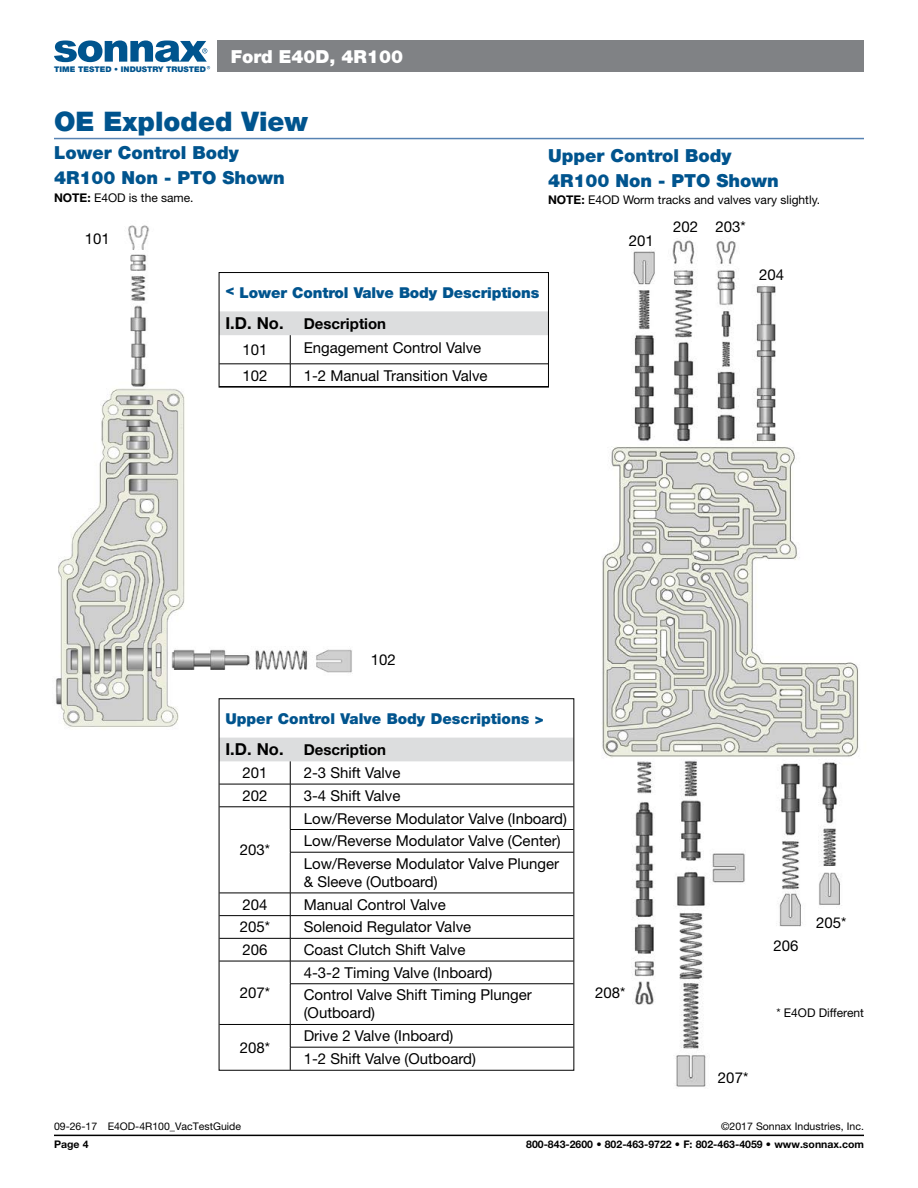
<style>
.page{position:relative;width:918px;height:1188px;background:#fff}
.page>*{position:absolute;margin:0;border:0;box-sizing:border-box;transform-origin:0 0}
.t1{font:900 27px "Helvetica Neue LT Std";color:#00548e}
.t2{font:900 18px/24.9px "Helvetica Neue LT Std";color:#00548e}
.t3{font:900 18px "Helvetica Neue LT Std";color:#fff}
.t4{font:15px/22.6px "Helvetica Neue LT Std";color:#000}
.t5{font:900 15px/31.2px "Helvetica Neue LT Std";letter-spacing:-.01em;color:#00548e}
.t6{font:12px "Helvetica Neue LT Std";color:#000}
.t7{font:700 10.5px "Helvetica Neue LT Std";color:#000}
.t8{font:10.5px "Helvetica Neue LT Std";color:#000}
.t9{font:900 7.8px "Helvetica Neue LT Std";color:#00548e}
.s1{font-weight:700}
.s2{font-weight:700;font-size:16.5px;color:#000}
.s3{font-weight:700;color:#000}
</style>
<div class="page">
<div style="left:217px;top:41px;width:647px;height:31px;background:#808285"></div>
<hr style="left:54px;top:1135px;width:810px;height:1px;background:#000">
<svg style="left:54px;top:40px;width:156px;height:29px"></svg>
<hr style="left:54px;top:138px;width:810px;height:1px;background:#5783b3">
<img style="left:574px;top:240px;width:285px;height:847px">
<img style="left:56px;top:225px;width:320px;height:541px">
<div style="left:219px;top:699px;width:355px;height:371px;background:#fff"></div>
<svg style="left:221px;top:738px;width:351px;height:114px"></svg>
<hr style="left:290px;top:852px;width:283px;height:1px;background:#000">
<hr style="left:290px;top:852px;width:1px;height:41px;background:#000">
<hr style="left:219px;top:893px;width:71px;height:1px;background:#000">
<hr style="left:290px;top:893px;width:283px;height:1px;background:#000">
<hr style="left:219px;top:915px;width:71px;height:1px;background:#000">
<hr style="left:290px;top:915px;width:283px;height:1px;background:#000">
<hr style="left:219px;top:938px;width:71px;height:1px;background:#000">
<hr style="left:290px;top:938px;width:283px;height:1px;background:#000">
<hr style="left:219px;top:961px;width:71px;height:1px;background:#000">
<hr style="left:290px;top:961px;width:283px;height:1px;background:#000">
<svg style="left:290px;top:893px;width:1px;height:91px"></svg>
<hr style="left:290px;top:984px;width:283px;height:1px;background:#000">
<hr style="left:290px;top:984px;width:1px;height:40px;background:#000">
<hr style="left:219px;top:1024px;width:71px;height:1px;background:#000">
<hr style="left:290px;top:1024px;width:283px;height:1px;background:#000">
<hr style="left:290px;top:1047px;width:283px;height:1px;background:#000">
<svg style="left:290px;top:1025px;width:1px;height:44px"></svg>
<div style="left:219px;top:273px;width:329px;height:114px;background:#fff"></div>
<svg style="left:221px;top:311px;width:326px;height:74px"></svg>
<div style="left:219px;top:272px;width:330px;height:115px;border:1px solid #000"></div>
<p class="t3" style="left:231px;top:46px;width:174px">Ford E40D, 4R100</p>
<p class="t9" style="left:54px;top:64px;width:153px">TIME TESTED • INDUSTRY TRUSTED</p>
<h1 class="t1" style="left:54px;top:105px;width:256px">OE Exploded View</h1>
<p class="t2" style="left:54px;top:141px;width:232px">Lower Control Body<br>4R100 Non - PTO Shown</p>
<p class="t6" style="left:54px;top:191px;width:141px"><span class="s1">NOTE:</span> E4OD is the same.</p>
<p class="t4" style="left:85px;top:227px;width:27px">101</p>
<p class="t5" style="left:225px;top:277px;width:315px">&lt; Lower Control Valve Body Descriptions<br><span class="s2">I.D. No.</span> <span class="s3">Description</span></p>
<p class="t4" style="left:242px;top:338px;width:27px">101</p>
<p class="t4" style="left:304px;top:337px;width:179px">Engagement Control Valve</p>
<p class="t4" style="left:242px;top:364px;width:27px">102</p>
<p class="t4" style="left:304px;top:364px;width:185px">1-2 Manual Transition Valve</p>
<p class="t2" style="left:548px;top:143px;width:232px">Upper Control Body<br>4R100 Non - PTO Shown</p>
<p class="t6" style="left:548px;top:193px;width:274px"><span class="s1">NOTE:</span> E4OD Worm tracks and valves vary slightly.</p>
<p class="t4" style="left:629px;top:229px;width:27px">201</p>
<p class="t4" style="left:673px;top:215px;width:74px">202 203*</p>
<p class="t4" style="left:759px;top:264px;width:27px">204</p>
<p class="t4" style="left:371px;top:648px;width:27px">102</p>
<p class="t5" style="left:225px;top:703px;width:320px">Upper Control Valve Body Descriptions &gt;<br><span class="s2">I.D. No.</span> <span class="s3">Description</span></p>
<p class="t4" style="left:242px;top:761px;width:27px">201</p>
<p class="t4" style="left:304px;top:761px;width:98px">2-3 Shift Valve</p>
<p class="t4" style="left:242px;top:784px;width:27px">202</p>
<p class="t4" style="left:304px;top:784px;width:98px">3-4 Shift Valve</p>
<p class="t4" style="left:240px;top:838px;width:32px">203*</p>
<p class="t4" style="left:304px;top:807px;width:265px">Low/Reverse Modulator Valve (Inboard)<br>Low/Reverse Modulator Valve (Center)<br>Low/Reverse Modulator Valve Plunger</p>
<p class="t4" style="left:304px;top:870px;width:135px">&amp; Sleeve (Outboard)</p>
<p class="t4" style="left:242px;top:893px;width:27px">204</p>
<p class="t4" style="left:304px;top:893px;width:143px">Manual Control Valve</p>
<p class="t4" style="left:240px;top:915px;width:32px">205*</p>
<p class="t4" style="left:304px;top:915px;width:169px">Solenoid Regulator Valve</p>
<p class="t4" style="left:242px;top:938px;width:27px">206</p>
<p class="t4" style="left:304px;top:938px;width:163px">Coast Clutch Shift Valve</p>
<p class="t4" style="left:240px;top:981px;width:32px">207*</p>
<p class="t4" style="left:304px;top:961px;width:230px">4-3-2 Timing Valve (Inboard)<br>Control Valve Shift Timing Plunger</p>
<p class="t4" style="left:304px;top:1002px;width:73px">(Outboard)</p>
<p class="t4" style="left:240px;top:1036px;width:32px">208*</p>
<p class="t4" style="left:304px;top:1024px;width:174px">Drive 2 Valve (Inboard)<br>1-2 Shift Valve (Outboard)</p>
<p class="t4" style="left:595px;top:981px;width:32px">208*</p>
<p class="t4" style="left:718px;top:1066px;width:32px">207*</p>
<p class="t4" style="left:773px;top:934px;width:27px">206</p>
<p class="t4" style="left:816px;top:911px;width:32px">205*</p>
<p class="t6" style="left:776px;top:1006px;width:89px">* E4OD Different</p>
<p class="t8" style="left:54px;top:1120px;width:189px">09-26-17 E4OD-4R100_VacTestGuide</p>
<p class="t8" style="left:721px;top:1120px;width:144px">©2017 Sonnax Industries, Inc.</p>
<p class="t7" style="left:54px;top:1138px;width:36px">Page 4</p>
<p class="t7" style="left:526px;top:1138px;width:339px">800-843-2600 • 802-463-9722 • F: 802-463-4059 • www.sonnax.com</p>
</div>
